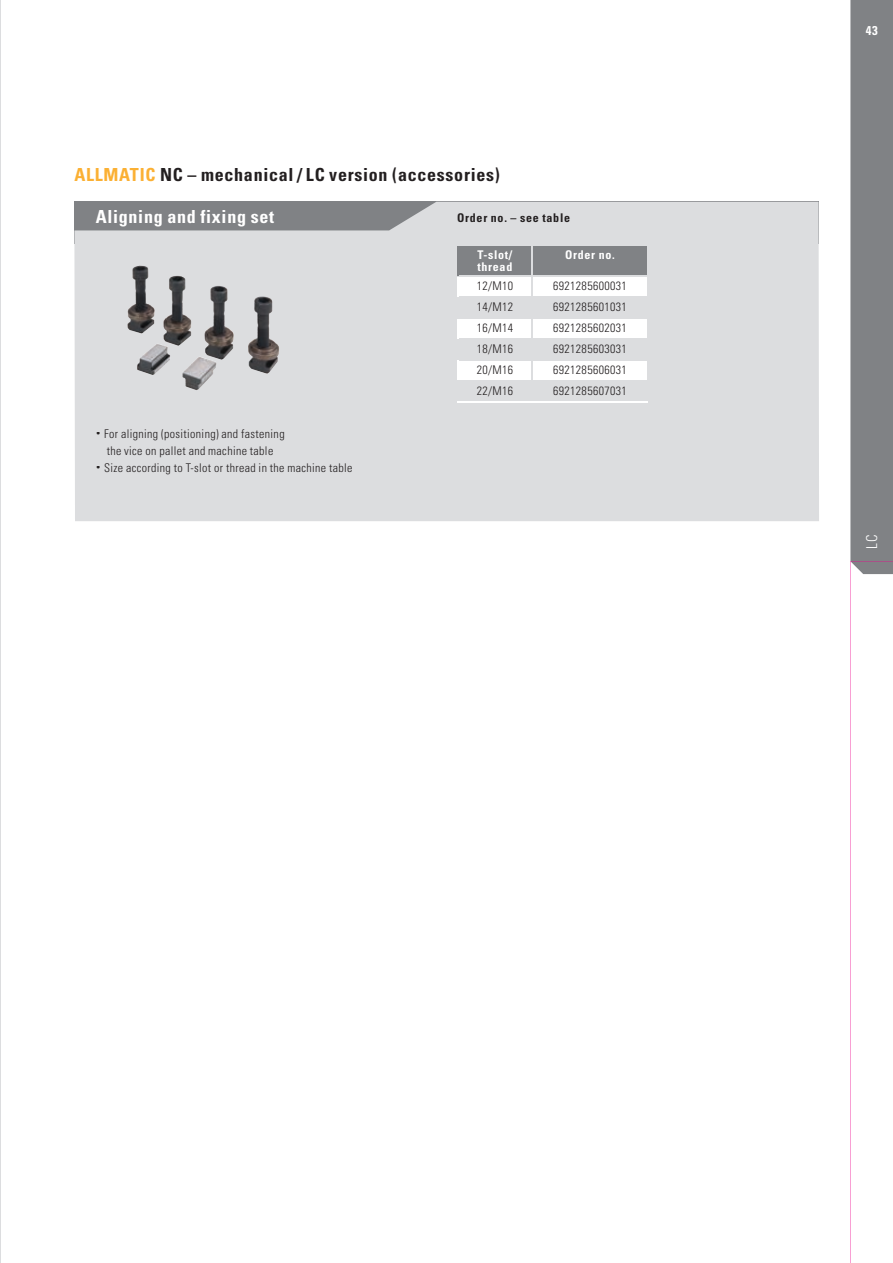
<style>
.page{position:relative;width:893px;height:1263px;background:#fff}
.page>*{position:absolute;margin:0;border:0;box-sizing:border-box;transform-origin:0 0}
.t1{font:700 condensed 18px "Univers LT Std";letter-spacing:.04em;color:#231f20}
.t2{font:700 condensed 18px "Univers LT Std";letter-spacing:.04em;color:#fff}
.t3{font:300 condensed 15px "Univers LT Std";color:#fff}
.t4{font:700 condensed 12.75px "Univers LT Std";color:#fff}
.t5{font:300 condensed 12px/17px "Univers LT Std";letter-spacing:.03em;color:#231f20;text-align:center}
.t6{font:700 condensed 12px/12px "Univers LT Std";letter-spacing:.06em;color:#fff}
.t7{font:700 condensed 12px "Univers LT Std";letter-spacing:.06em;color:#231f20}
.s1{color:#fbb033}
</style>
<div class="page">
<svg style="left:74px;top:202px;width:745px;height:319px;background:#d4d5d7"></svg>
<svg style="left:97px;top:432px;width:4px;height:4px"></svg>
<div style="left:105px;top:429px;width:180px;height:12px;background:#dcdddf"></div>
<div style="left:96px;top:447px;width:177px;height:11px;background:#dcdddf"></div>
<svg style="left:97px;top:466px;width:4px;height:4px"></svg>
<div style="left:105px;top:463px;width:247px;height:12px;background:#dcdddf"></div>
<svg style="left:457px;top:245px;width:191px;height:156px"></svg>
<hr style="left:457px;top:401px;width:75px;height:1px;background:#fff">
<hr style="left:532px;top:401px;width:116px;height:1px;background:#fff">
<img style="left:127px;top:265px;width:64px;height:81px">
<hr style="left:0;top:0;width:1px;height:1263px;background:#dcdddf">
<svg style="left:850px;top:0;width:43px;height:1263px"></svg>
<h1 class="t1" style="left:74px;top:163px;width:427px"><span class="s1">ALLMATIC</span> NC – mechanical / LC version (accessories)</h1>
<h1 class="t2" style="left:96px;top:206px;width:180px">Aligning and fixing set</h1>
<p class="t7" style="left:457px;top:210px;width:114px">Order no. – see table</p>
<p class="t5" style="left:96px;top:426px;width:190px"><sup>•</sup> For aligning (positioning) and fastening the vice on pallet and machine table</p>
<p class="t5" style="left:96px;top:460px;width:258px"><sup>•</sup> Size according to T-slot or thread in the machine table</p>
<p class="t6" style="left:477px;top:249px;width:36px">T-slot/ thread</p>
<p class="t6" style="left:565px;top:249px;width:51px">Order no.</p>
<p class="t5" style="left:477px;top:277px;width:38px">12/M10</p>
<p class="t5" style="left:553px;top:277px;width:75px">6921285600031</p>
<p class="t5" style="left:477px;top:298px;width:38px">14/M12</p>
<p class="t5" style="left:553px;top:298px;width:75px">6921285601031</p>
<p class="t5" style="left:477px;top:319px;width:38px">16/M14</p>
<p class="t5" style="left:553px;top:319px;width:75px">6921285602031</p>
<p class="t5" style="left:477px;top:340px;width:38px">18/M16</p>
<p class="t5" style="left:553px;top:340px;width:75px">6921285603031</p>
<p class="t5" style="left:477px;top:361px;width:38px">20/M16</p>
<p class="t5" style="left:553px;top:361px;width:75px">6921285606031</p>
<p class="t5" style="left:477px;top:382px;width:38px">22/M16</p>
<p class="t5" style="left:553px;top:382px;width:75px">6921285607031</p>
<p class="t4" style="left:866px;top:22px;width:13px">43</p>
<p class="t3" style="left:863px;top:549px;width:15px;rotate:-90deg">LC</p>
</div>
